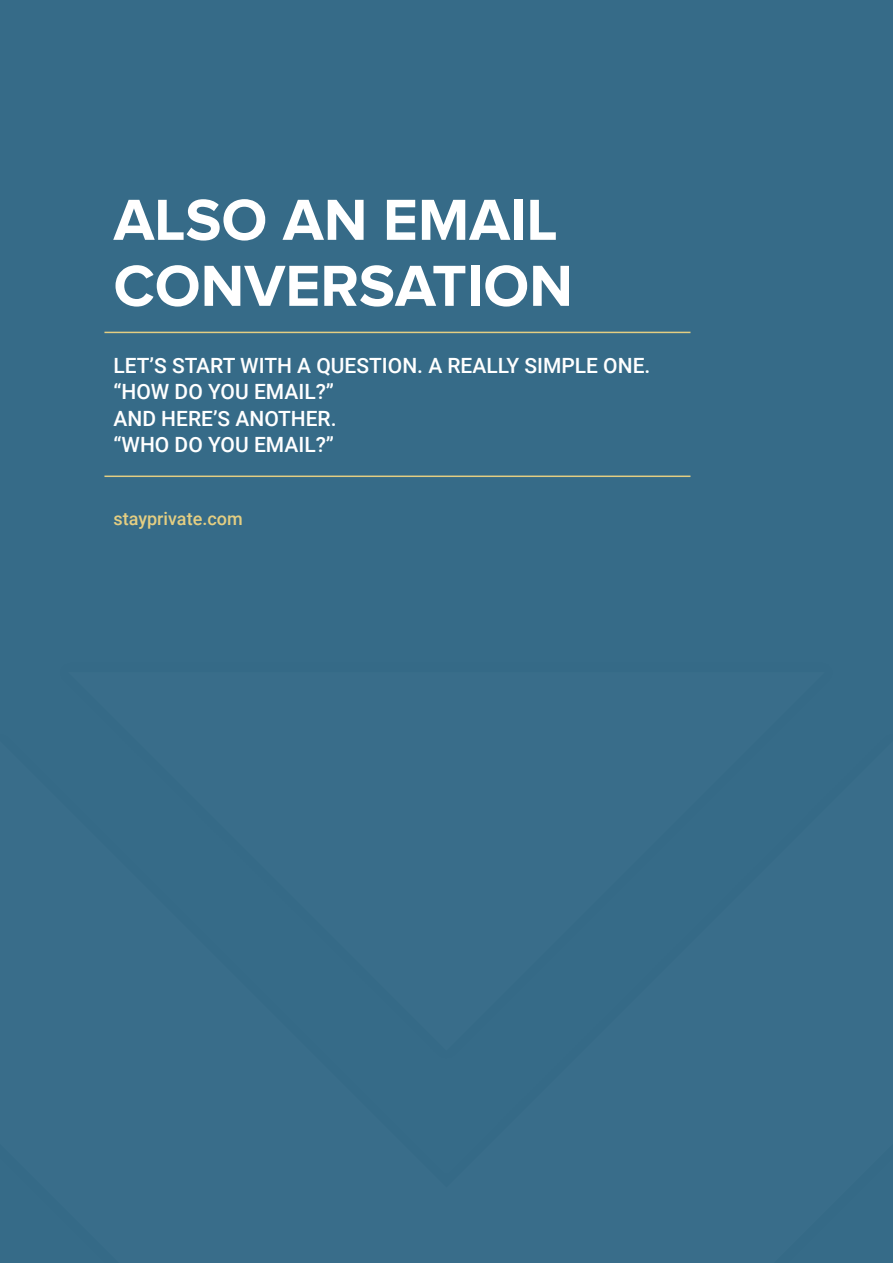
<style>
.page{position:relative;width:893px;height:1263px;background:#366b88}
.page>*{position:absolute;margin:0;border:0;box-sizing:border-box;transform-origin:0 0}
.t1{font:700 60px/66px "Proxima Nova A";color:#fff}
.t2{font:500 21px/26.2px "Roboto";color:#fff}
.t3{font:500 18px "Roboto";color:#e4ce82}
</style>
<div class="page">
<hr style="left:104px;top:332px;width:586px;height:1px;background:#e4ce82">
<hr style="left:104px;top:475px;width:586px;height:2px;background:#e4ce82">
<h1 class="t1" style="left:113px;top:186px;width:461px">ALSO AN EMAIL<br>CONVERSATION</h1>
<p class="t2" style="left:113px;top:352px;width:538px">LET’S START WITH A QUESTION. A REALLY SIMPLE ONE. “HOW DO YOU EMAIL?”<br>AND HERE’S ANOTHER.<br>“WHO DO YOU EMAIL?”</p>
<p class="t3" style="left:113px;top:506px;width:131px">stayprivate.com</p>
</div>
